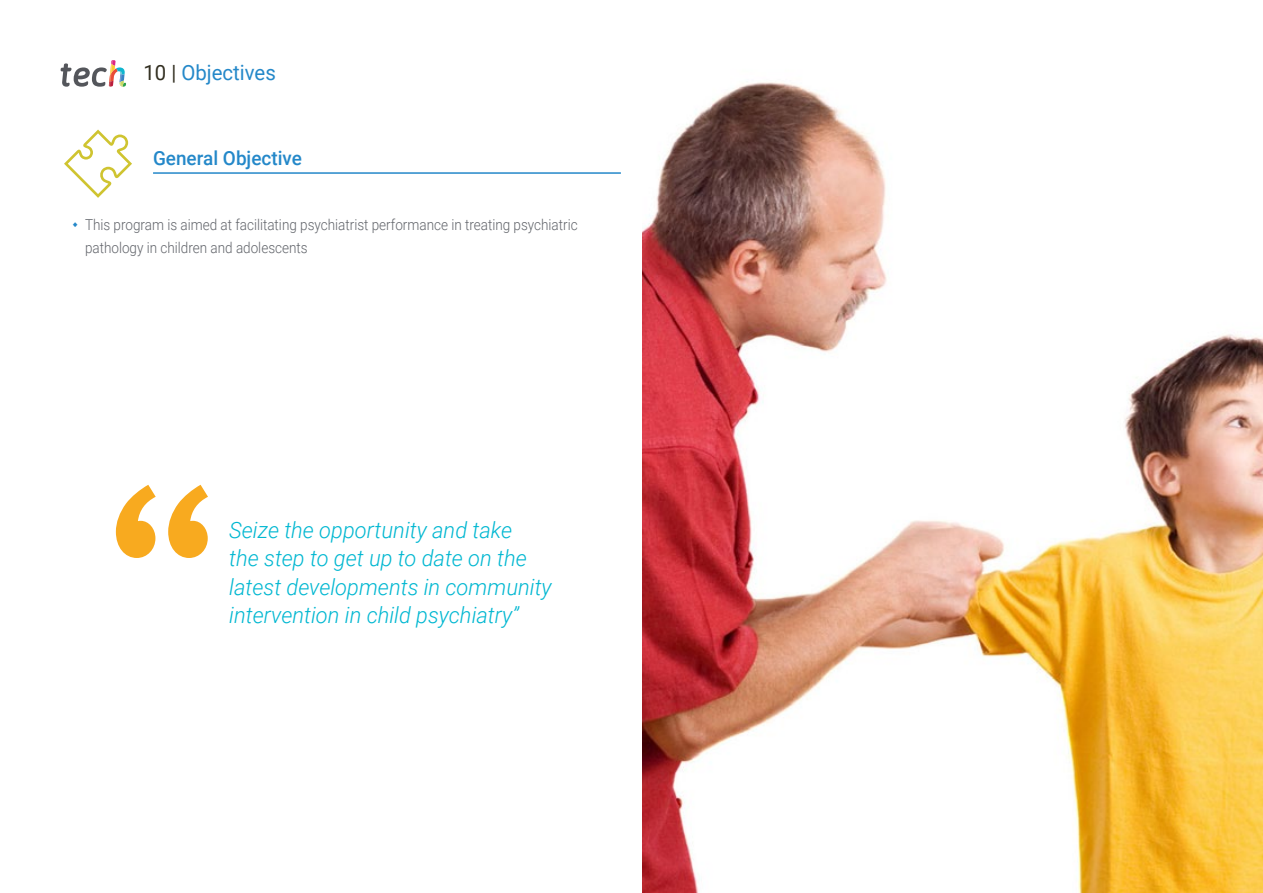
<style>
.page{position:relative;width:1263px;height:893px;background:#fff}
.page>*{position:absolute;margin:0;border:0;box-sizing:border-box;transform-origin:0 0}
.t1{font:italic 300 22.5px/28.5px "Roboto";color:#00b7d1}
.t2{font:21px "Roboto";color:#2488c9}
.t3{font:500 19.5px "Roboto";color:#2488c9}
.t4{font:300 15px/22.5px "Roboto";color:#61646a;scale:.9 1}
.s1{color:#312e20}
</style>
<div class="page">
<hr style="left:153px;top:173px;width:468px;height:1px;background:#2488c9">
<svg style="left:64px;top:130px;width:68px;height:68px"></svg>
<img style="left:642px;top:82px;width:621px;height:811px">
<svg style="left:61px;top:60px;width:65px;height:27px"></svg>
<svg style="left:116px;top:485px;width:92px;height:73px"></svg>
<p class="t2" style="left:144px;top:57px;width:134px"><span class="s1">10 |</span> Objectives</p>
<p class="t3" style="left:153px;top:144px;width:150px">General Objective</p>
<p class="t4" style="left:85px;top:213px;width:549px">This program is aimed at facilitating psychiatrist performance in treating psychiatric pathology in children and adolescents</p>
<p class="t1" style="left:229px;top:515px;width:324px">Seize the opportunity and take<br>the step to get up to date on the latest developments in community intervention in child psychiatry”</p>
</div>
